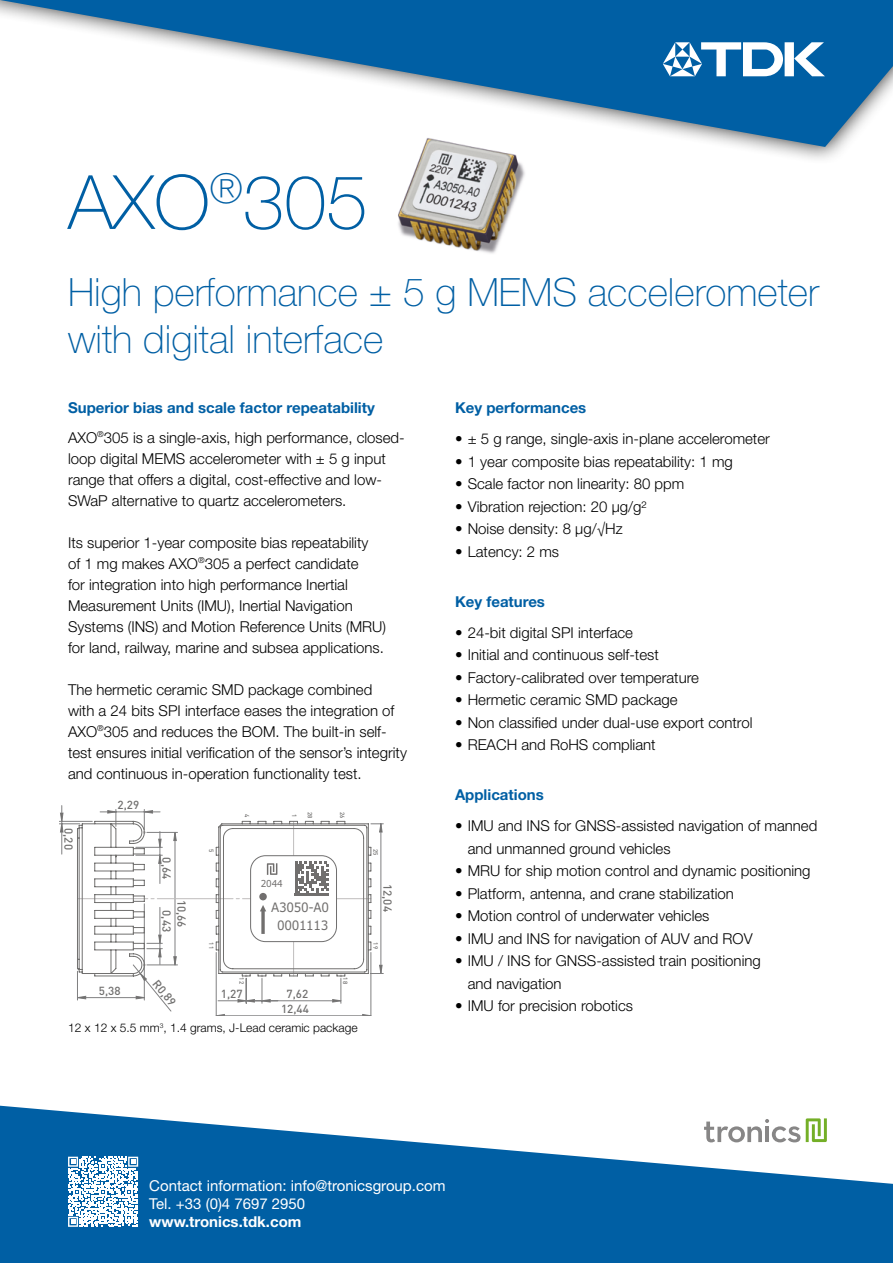
<style>
.page{position:relative;width:893px;height:1263px;background:#fff}
.page>*{position:absolute;margin:0;border:0;box-sizing:border-box;transform-origin:0 0}
.TDK_Headline{font:100 75px "Helvetica Neue LT Std";color:#005fa4}
.TDK_Headline-2{font:100 39px "Helvetica Neue LT Std";color:#005fa4}
.TDK_Copy{font:300 15px/21px "Helvetica Neue LT Std";color:#000}
.TDK_Subheadline{font:700 15px "Helvetica Neue LT Std";color:#005fa4}
.TDK_URL{font:15px "Helvetica Neue LT Std";color:#fff}
.TDK_URL-2{font:700 15px "Helvetica Neue LT Std";color:#fff}
.t1{font:13.05px "Verdana";letter-spacing:-.03em;color:#716f6e;scale:.92 1}
.TDK_Copy-2{font:300 12px "Helvetica Neue LT Std";color:#000}
.t2{font:500 11.55px "DIN";color:#71706f}
.t3{font:9.6px "Verdana";color:#716f6e;scale:.92 1}
.t4{font:500 6.15px "DIN";color:#71706f}
</style>
<div class="page">
<img style="left:398px;top:165px;width:127px;height:89px">
<svg style="left:0;top:1106px;width:893px;height:157px;fill:#005fa4"></svg>
<div style="left:0;top:0;width:893px;height:165px;background:#000;opacity:.8"></div>
<svg style="left:0;top:0;width:893px;height:147px"></svg>
<svg style="left:663px;top:42px;width:162px;height:34px"></svg>
<svg style="left:68px;top:1157px;width:70px;height:70px"></svg>
<svg style="left:59px;top:805px;width:325px;height:211px"></svg>
<svg style="left:60px;top:813px;width:3px;height:19px"></svg>
<svg style="left:217px;top:1014px;width:153px;height:2px"></svg>
<svg style="left:380px;top:824px;width:2px;height:149px"></svg>
<svg style="left:77px;top:809px;width:294px;height:194px"></svg>
<svg style="left:806px;top:1118px;width:21px;height:24px"></svg>
<svg style="left:704px;top:1119px;width:96px;height:23px"></svg>
<p class="TDK_Headline" style="left:68px;top:159px;width:301px">AXO<sup>®</sup>305</p>
<p class="TDK_Headline-2" style="left:68px;top:270px;width:752px">High performance ± 5 g MEMS accelerometer</p>
<p class="TDK_Headline-2" style="left:68px;top:317px;width:317px">with digital interface</p>
<p class="TDK_Subheadline" style="left:68px;top:398px;width:308px">Superior bias and scale factor repeatability</p>
<p class="TDK_Copy" style="left:68px;top:426px;width:338px">AXO<sup>®</sup>305 is a single-axis, high performance, closed&shy;loop digital MEMS accelerometer with ± 5 g input range that offers a digital, cost-effective and low-SWaP alternative to quartz accelerometers.</p>
<p class="TDK_Copy" style="left:68px;top:531px;width:320px">Its superior 1-year composite bias repeatability<br>of 1 mg makes AXO<sup>®</sup>305 a perfect candidate<br>for integration into high performance Inertial Measurement Units (IMU), Inertial Navigation Systems (INS) and Motion Reference Units (MRU) for land, railway, marine and subsea applications.</p>
<p class="TDK_Copy" style="left:68px;top:678px;width:340px">The hermetic ceramic SMD package combined<br>with a 24 bits SPI interface eases the integration of AXO<sup>®</sup>305 and reduces the BOM. The built-in self&shy;test ensures initial verification of the sensor’s integrity and continuous in-operation functionality test.</p>
<p class="t2" style="left:76px;top:828px;width:23px;rotate:90deg">0,20</p>
<p class="t2" style="left:118px;top:798px;width:23px">2,29</p>
<p class="t2" style="left:174px;top:857px;width:23px;rotate:90deg">0,64</p>
<p class="t2" style="left:174px;top:910px;width:23px;rotate:90deg">0,43</p>
<p class="t2" style="left:189px;top:899px;width:29px;rotate:90deg">10,66</p>
<p class="t2" style="left:99px;top:983px;width:23px">5,38</p>
<p class="t2" style="left:161px;top:977px;width:31px;rotate:51deg">R0,89</p>
<p class="t4" style="left:251px;top:814px;width:5px;rotate:90deg">4</p>
<p class="t4" style="left:298px;top:814px;width:5px;rotate:90deg">1</p>
<p class="t4" style="left:314px;top:812px;width:8px;rotate:90deg">28</p>
<p class="t4" style="left:346px;top:812px;width:8px;rotate:90deg">26</p>
<p class="t4" style="left:215px;top:849px;width:5px;rotate:90deg">5</p>
<p class="t4" style="left:215px;top:942px;width:8px;rotate:90deg">11</p>
<p class="t3" style="left:261px;top:877px;width:26px">2044</p>
<p class="t1" style="left:277px;top:917px;width:57px">0001113</p>
<p class="t1" style="left:271px;top:899px;width:65px">A3050-A0</p>
<p class="t4" style="left:246px;top:977px;width:8px;rotate:90deg">12</p>
<p class="t4" style="left:349px;top:977px;width:8px;rotate:90deg">18</p>
<p class="t2" style="left:221px;top:987px;width:23px">1,27</p>
<p class="t2" style="left:286px;top:987px;width:23px">7,62</p>
<p class="t2" style="left:281px;top:1002px;width:29px">12,44</p>
<p class="TDK_Copy-2" style="left:68px;top:1020px;width:291px">12 x 12 x 5.5 mm<sup>3</sup>, 1.4 grams, J-Lead ceramic package</p>
<p class="t4" style="left:380px;top:849px;width:8px;rotate:90deg">25</p>
<p class="t2" style="left:395px;top:884px;width:29px;rotate:90deg">12,04</p>
<p class="t4" style="left:380px;top:942px;width:8px;rotate:90deg">19</p>
<p class="TDK_Subheadline" style="left:455px;top:398px;width:133px">Key performances</p>
<p class="TDK_Copy" style="left:455px;top:428px;width:316px">• ± 5 g range, single-axis in-plane accelerometer</p>
<p class="TDK_Copy" style="left:455px;top:450px;width:279px">• 1 year composite bias repeatability: 1 mg</p>
<p class="TDK_Copy" style="left:455px;top:473px;width:231px">• Scale factor non linearity: 80 ppm</p>
<p class="TDK_Copy" style="left:455px;top:495px;width:193px">• Vibration rejection: 20 μg/g²</p>
<p class="TDK_Copy" style="left:455px;top:518px;width:169px">• Noise density: 8 µg/√Hz</p>
<p class="TDK_Copy" style="left:455px;top:540px;width:106px">• Latency: 2 ms</p>
<p class="TDK_Subheadline" style="left:455px;top:592px;width:92px">Key features</p>
<p class="TDK_Copy" style="left:455px;top:622px;width:180px">• 24-bit digital SPI interface</p>
<p class="TDK_Copy" style="left:455px;top:644px;width:205px">• Initial and continuous self-test</p>
<p class="TDK_Copy" style="left:455px;top:667px;width:245px">• Factory-calibrated over temperature</p>
<p class="TDK_Copy" style="left:455px;top:689px;width:224px">• Hermetic ceramic SMD package</p>
<p class="TDK_Copy" style="left:455px;top:712px;width:299px">• Non classified under dual-use export control</p>
<p class="TDK_Copy" style="left:455px;top:734px;width:202px">• REACH and RoHS compliant</p>
<p class="TDK_Subheadline" style="left:455px;top:786px;width:90px">Applications</p>
<p class="TDK_Copy" style="left:468px;top:814px;width:351px;line-height:22.5px;text-indent:-13px">• IMU and INS for GNSS-assisted navigation of manned and unmanned ground vehicles</p>
<p class="TDK_Copy" style="left:455px;top:860px;width:357px">• MRU for ship motion control and dynamic positioning</p>
<p class="TDK_Copy" style="left:455px;top:883px;width:280px">• Platform, antenna, and crane stabilization</p>
<p class="TDK_Copy" style="left:455px;top:905px;width:256px">• Motion control of underwater vehicles</p>
<p class="TDK_Copy" style="left:455px;top:928px;width:299px">• IMU and INS for navigation of AUV and ROV</p>
<p class="TDK_Copy" style="left:468px;top:949px;width:295px;line-height:22.5px;text-indent:-13px">• IMU / INS for GNSS-assisted train positioning and navigation</p>
<p class="TDK_Copy" style="left:455px;top:995px;width:180px">• IMU for precision robotics</p>
<p class="TDK_URL" style="left:149px;top:1176px;width:298px">Contact information: info@tronicsgroup.com</p>
<p class="TDK_URL" style="left:149px;top:1194px;width:158px">Tel. +33 (0)4 7697 2950</p>
<p class="TDK_URL-2" style="left:149px;top:1212px;width:154px">www.tronics.tdk.com</p>
</div>
